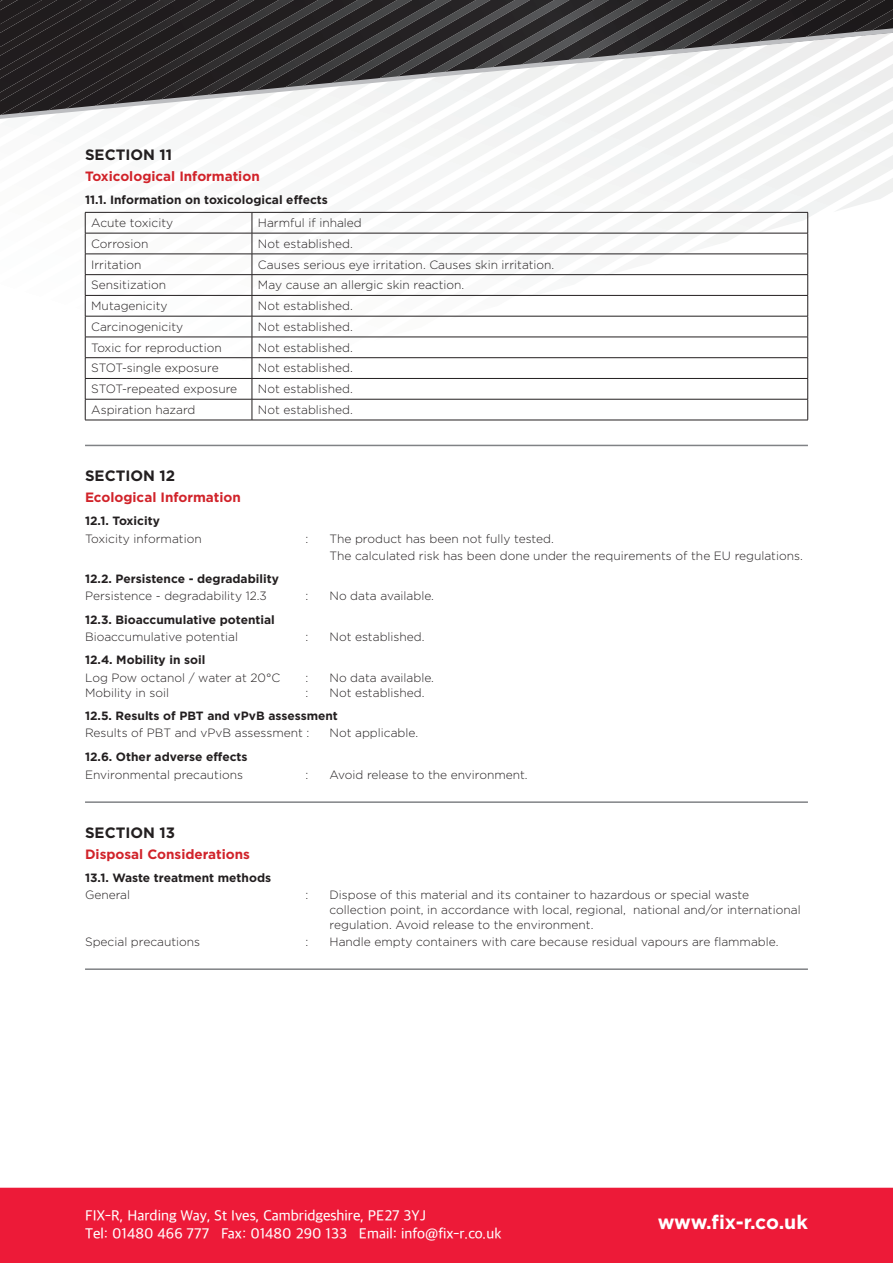
<style>
.page{position:relative;width:893px;height:1263px;background:#fff}
.page>*{position:absolute;margin:0;border:0;box-sizing:border-box;transform-origin:0 0}
.t1{font:700 19.5px "Gotham";letter-spacing:-.005em;color:#fff}
.t2{font:500 15px/18px "Apple SD Gothic Neo";color:#fff}
.t3{font:700 15px "Gotham";color:#231f20}
.t4{font:700 13.5px "Gotham";color:#d1232a}
.t5{font:300 12px/15px "Gotham";color:#231f20}
.t6{font:700 12px "Gotham";color:#231f20}
</style>
<div class="page">
<img style="left:734px;top:0;width:35px;height:27px">
<img style="left:695px;top:0;width:39px;height:27px">
<img style="left:769px;top:0;width:47px;height:27px">
<img style="left:655px;top:0;width:40px;height:27px">
<img style="left:816px;top:0;width:77px;height:27px">
<img style="left:616px;top:0;width:39px;height:27px">
<img style="left:863px;top:10px;width:30px;height:17px">
<img style="left:576px;top:0;width:40px;height:27px">
<img style="left:537px;top:0;width:39px;height:27px">
<img style="left:498px;top:0;width:39px;height:27px">
<svg style="left:84px;top:276px;width:725px;height:22px"></svg>
<img style="left:458px;top:0;width:40px;height:27px">
<svg style="left:84px;top:255px;width:725px;height:21px"></svg>
<img style="left:419px;top:0;width:39px;height:27px">
<svg style="left:84px;top:234px;width:725px;height:21px"></svg>
<img style="left:380px;top:0;width:39px;height:27px">
<svg style="left:84px;top:212px;width:733px;height:22px"></svg>
<img style="left:340px;top:0;width:40px;height:27px">
<svg style="left:85px;top:120px;width:808px;height:92px"></svg>
<img style="left:301px;top:0;width:39px;height:27px">
<img style="left:261px;top:0;width:40px;height:27px">
<svg style="left:85px;top:120px;width:5px;height:49px"></svg>
<img style="left:222px;top:0;width:39px;height:27px">
<img style="left:182px;top:0;width:40px;height:27px">
<img style="left:143px;top:0;width:39px;height:27px">
<img style="left:104px;top:0;width:39px;height:27px">
<img style="left:64px;top:0;width:40px;height:27px">
<img style="left:0;top:0;width:64px;height:27px">
<img style="left:0;top:0;width:25px;height:9px">
<svg style="left:0;top:27px;width:893px;height:93px"></svg>
<div style="left:0;top:1187px;width:893px;height:76px;background:#ed1a38"></div>
<hr style="left:85px;top:445px;width:723px;height:1px;background:#808285">
<hr style="left:85px;top:801px;width:723px;height:2px;background:#808285">
<hr style="left:85px;top:968px;width:723px;height:2px;background:#808285">
<hr style="left:85px;top:212px;width:167px;height:1px;background:#231f20">
<hr style="left:252px;top:212px;width:556px;height:1px;background:#231f20">
<hr style="left:85px;top:233px;width:167px;height:1px;background:#231f20">
<hr style="left:252px;top:233px;width:556px;height:1px;background:#231f20">
<hr style="left:85px;top:254px;width:167px;height:1px;background:#231f20">
<hr style="left:252px;top:254px;width:556px;height:1px;background:#231f20">
<hr style="left:85px;top:274px;width:167px;height:1px;background:#231f20">
<hr style="left:252px;top:274px;width:556px;height:1px;background:#231f20">
<hr style="left:85px;top:295px;width:167px;height:1px;background:#231f20">
<hr style="left:252px;top:295px;width:556px;height:1px;background:#231f20">
<hr style="left:85px;top:316px;width:167px;height:1px;background:#231f20">
<hr style="left:252px;top:316px;width:556px;height:1px;background:#231f20">
<hr style="left:85px;top:337px;width:167px;height:1px;background:#231f20">
<hr style="left:252px;top:337px;width:556px;height:1px;background:#231f20">
<hr style="left:85px;top:357px;width:167px;height:1px;background:#231f20">
<hr style="left:252px;top:357px;width:556px;height:1px;background:#231f20">
<hr style="left:85px;top:378px;width:167px;height:1px;background:#231f20">
<hr style="left:252px;top:378px;width:556px;height:1px;background:#231f20">
<hr style="left:85px;top:399px;width:167px;height:1px;background:#231f20">
<svg style="left:85px;top:213px;width:1px;height:207px"></svg>
<hr style="left:252px;top:399px;width:556px;height:1px;background:#231f20">
<svg style="left:252px;top:213px;width:1px;height:207px"></svg>
<svg style="left:807px;top:213px;width:1px;height:207px"></svg>
<hr style="left:85px;top:420px;width:167px;height:1px;background:#231f20">
<hr style="left:252px;top:420px;width:556px;height:1px;background:#231f20">
<p class="t3" style="left:85px;top:146px;width:89px">SECTION 11</p>
<p class="t4" style="left:85px;top:168px;width:176px">Toxicological Information</p>
<p class="t6" style="left:85px;top:193px;width:244px">11.1. Information on toxicological effects</p>
<p class="t5" style="left:91px;top:215px;width:84px">Acute toxicity</p>
<p class="t5" style="left:258px;top:215px;width:105px">Harmful if inhaled</p>
<p class="t5" style="left:91px;top:236px;width:59px">Corrosion</p>
<p class="t5" style="left:258px;top:236px;width:97px">Not established.</p>
<p class="t5" style="left:91px;top:257px;width:52px">Irritation</p>
<p class="t5" style="left:258px;top:257px;width:298px">Causes serious eye irritation. Causes skin irritation.</p>
<p class="t5" style="left:91px;top:277px;width:77px">Sensitization</p>
<p class="t5" style="left:258px;top:277px;width:208px">May cause an allergic skin reaction.</p>
<p class="t5" style="left:91px;top:298px;width:78px">Mutagenicity</p>
<p class="t5" style="left:258px;top:298px;width:97px">Not established.</p>
<p class="t5" style="left:91px;top:319px;width:94px">Carcinogenicity</p>
<p class="t5" style="left:258px;top:319px;width:97px">Not established.</p>
<p class="t5" style="left:91px;top:340px;width:132px">Toxic for reproduction</p>
<p class="t5" style="left:258px;top:340px;width:97px">Not established.</p>
<p class="t5" style="left:91px;top:361px;width:129px">STOT-single exposure</p>
<p class="t5" style="left:258px;top:361px;width:97px">Not established.</p>
<p class="t5" style="left:91px;top:381px;width:148px">STOT-repeated exposure</p>
<p class="t5" style="left:258px;top:381px;width:97px">Not established.</p>
<p class="t5" style="left:91px;top:402px;width:106px">Aspiration hazard</p>
<p class="t5" style="left:258px;top:402px;width:97px">Not established.</p>
<p class="t3" style="left:85px;top:467px;width:92px">SECTION 12</p>
<p class="t4" style="left:85px;top:489px;width:157px">Ecological Information</p>
<p class="t6" style="left:85px;top:514px;width:76px">12.1. Toxicity</p>
<p class="t5" style="left:85px;top:531px;width:118px">Toxicity information</p>
<p class="t5" style="left:306px;top:531px;width:4px">:</p>
<p class="t5" style="left:330px;top:531px;width:226px">The product has been not fully tested.</p>
<p class="t5" style="left:330px;top:548px;width:475px">The calculated risk has been done under the requirements of the EU regulations.</p>
<p class="t6" style="left:85px;top:572px;width:195px">12.2. Persistence - degradability</p>
<p class="t5" style="left:85px;top:588px;width:183px">Persistence - degradability 12.3</p>
<p class="t5" style="left:306px;top:588px;width:4px">:</p>
<p class="t5" style="left:330px;top:588px;width:106px">No data available.</p>
<p class="t6" style="left:85px;top:613px;width:191px">12.3. Bioaccumulative potential</p>
<p class="t5" style="left:85px;top:629px;width:154px">Bioaccumulative potential</p>
<p class="t5" style="left:306px;top:629px;width:4px">:</p>
<p class="t5" style="left:330px;top:629px;width:97px">Not established.</p>
<p class="t6" style="left:85px;top:653px;width:122px">12.4. Mobility in soil</p>
<p class="t5" style="left:85px;top:670px;width:197px">Log Pow octanol / water at 20°C</p>
<p class="t5" style="left:306px;top:670px;width:4px">:</p>
<p class="t5" style="left:330px;top:670px;width:106px">No data available.</p>
<p class="t5" style="left:85px;top:685px;width:86px">Mobility in soil</p>
<p class="t5" style="left:306px;top:685px;width:4px">:</p>
<p class="t5" style="left:330px;top:685px;width:97px">Not established.</p>
<p class="t6" style="left:85px;top:709px;width:254px">12.5. Results of PBT and vPvB assessment</p>
<p class="t5" style="left:85px;top:725px;width:226px">Results of PBT and vPvB assessment :</p>
<p class="t5" style="left:330px;top:725px;width:90px">Not applicable.</p>
<p class="t6" style="left:85px;top:749px;width:164px">12.6. Other adverse effects</p>
<p class="t5" style="left:85px;top:767px;width:160px">Environmental precautions</p>
<p class="t5" style="left:306px;top:767px;width:4px">:</p>
<p class="t5" style="left:330px;top:767px;width:200px">Avoid release to the environment.</p>
<p class="t3" style="left:85px;top:824px;width:92px">SECTION 13</p>
<p class="t4" style="left:85px;top:846px;width:166px">Disposal Considerations</p>
<p class="t6" style="left:85px;top:871px;width:188px">13.1. Waste treatment methods</p>
<p class="t5" style="left:85px;top:887px;width:47px">General</p>
<p class="t5" style="left:306px;top:887px;width:4px">:</p>
<p class="t5" style="left:330px;top:887px;width:473px">Dispose of this material and its container to hazardous or special waste collection point, in accordance with local, regional, national and/or international regulation. Avoid release to the environment.</p>
<p class="t5" style="left:85px;top:934px;width:117px">Special precautions</p>
<p class="t5" style="left:306px;top:934px;width:4px">:</p>
<p class="t5" style="left:330px;top:934px;width:450px">Handle empty containers with care because residual vapours are flammable.</p>
<p class="t2" style="left:85px;top:1208px;width:418px">FIX-R, Harding Way, St Ives, Cambridgeshire, PE27 3YJ<br>Tel: 01480 466 777 Fax: 01480 290 133 Email: info@fix-r.co.uk</p>
<h1 class="t1" style="left:658px;top:1211px;width:152px">www.fix-r.co.uk</h1>
</div>
